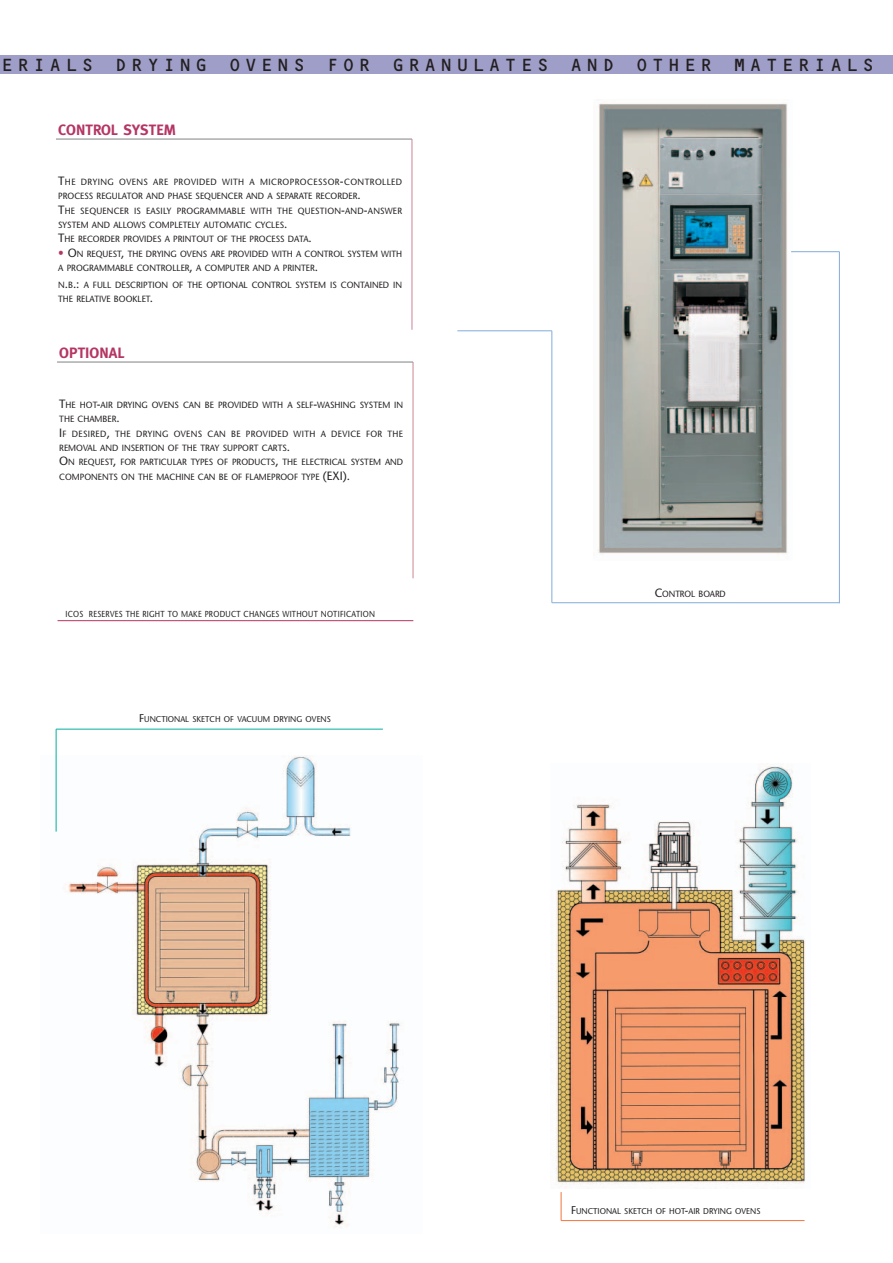
<style>
.page{position:relative;width:893px;height:1263px;background:#fff}
.page>*{position:absolute;margin:0;border:0;box-sizing:border-box;transform-origin:0 0}
.t1{font:18px "OCRB";letter-spacing:.175em;color:#231f20}
.t2{font:700 15px "Meta";color:#b53564}
.t3{font:9px/14.4px "Stone Sans";color:#231f20;scale:.95 1}
.t4{font:9px "Stone Sans";color:#231f20;scale:.93 1}
.t5{font:8.7px "Stone Sans";letter-spacing:.035em;color:#231f20;scale:.87 1}
.t6{font:8.4px "Stone Sans";color:#231f20;scale:.94 1}
.s1{font-size:12px}
.s2{font-size:12px;color:#b53564}
.s3{font-size:11.25px}
</style>
<div class="page">
<div style="left:0;top:55px;width:893px;height:19px;background:#9e9ec8"></div>
<hr style="left:56px;top:139px;width:356px;height:1px;background:#808285">
<hr style="left:411px;top:139px;width:1px;height:191px;background:#cd8493">
<hr style="left:57px;top:362px;width:356px;height:1px;background:#808285">
<hr style="left:413px;top:362px;width:1px;height:216px;background:#cd8493">
<img style="left:598px;top:103px;width:194px;height:452px">
<hr style="left:552px;top:602px;width:287px;height:1px;background:#83abda">
<hr style="left:551px;top:331px;width:1px;height:272px;background:#83abda">
<hr style="left:457px;top:330px;width:95px;height:1px;background:#83abda">
<hr style="left:839px;top:252px;width:1px;height:351px;background:#83abda">
<hr style="left:791px;top:251px;width:48px;height:1px;background:#83abda">
<img style="left:55px;top:755px;width:346px;height:473px">
<hr style="left:56px;top:729px;width:327px;height:1px;background:#00b09b">
<hr style="left:56px;top:729px;width:1px;height:102px;background:#00b09b">
<hr style="left:561px;top:1220px;width:243px;height:1px;background:#f3733d">
<svg style="left:561px;top:1192px;width:1px;height:28px"></svg>
<img style="left:556px;top:763px;width:249px;height:425px">
<hr style="left:58px;top:620px;width:355px;height:1px;background:#b53564">
<h1 class="t1" style="left:1px;top:58px;width:875px">ERIALS DRYING OVENS FOR GRANULATES AND OTHER MATERIALS</h1>
<h2 class="t2" style="left:58px;top:121px;width:119px">CONTROL SYSTEM</h2>
<p class="t3" style="left:58px;top:175px;width:364px"><span class="s1">T</span>HE DRYING OVENS ARE PROVIDED WITH A MICROPROCESSOR<span class="s1">-</span>CONTROLLED PROCESS REGULATOR AND PHASE SEQUENCER AND A SEPARATE RECORDER<span class="s1">.<br>T</span>HE SEQUENCER IS EASILY PROGRAMMABLE WITH THE QUESTION<span class="s1">-</span>AND<span class="s1">-</span>ANSWER SYSTEM AND ALLOWS COMPLETELY AUTOMATIC CYCLES<span class="s1">.<br>T</span>HE RECORDER PROVIDES A PRINTOUT OF THE PROCESS DATA<span class="s1">.</span></p>
<p class="t3" style="left:58px;top:247px;width:364px"><span class="s2">•</span> <span class="s1">O</span>N REQUEST<span class="s1">,</span> THE DRYING OVENS ARE PROVIDED WITH A CONTROL SYSTEM WITH<br>A PROGRAMMABLE CONTROLLER<span class="s1">,</span> A COMPUTER AND A PRINTER<span class="s1">.</span></p>
<p class="t3" style="left:58px;top:278px;width:364px">N<span class="s1">.</span>B<span class="s1">.:</span> A FULL DESCRIPTION OF THE OPTIONAL CONTROL SYSTEM IS CONTAINED IN<br>THE RELATIVE BOOKLET<span class="s1">.</span></p>
<h2 class="t2" style="left:59px;top:344px;width:67px">OPTIONAL</h2>
<p class="t3" style="left:59px;top:398px;width:364px"><span class="s1">T</span>HE HOT<span class="s1">-</span>AIR DRYING OVENS CAN BE PROVIDED WITH A SELF<span class="s1">-</span>WASHING SYSTEM IN THE CHAMBER<span class="s1">.<br>I</span>F DESIRED<span class="s1">,</span> THE DRYING OVENS CAN BE PROVIDED WITH A DEVICE FOR THE REMOVAL AND INSERTION OF THE TRAY SUPPORT CARTS<span class="s1">.<br>O</span>N REQUEST<span class="s1">,</span> FOR PARTICULAR TYPES OF PRODUCTS<span class="s1">,</span> THE ELECTRICAL SYSTEM AND COMPONENTS ON THE MACHINE CAN BE OF FLAMEPROOF TYPE <span class="s1">(EXI).</span></p>
<p class="t5" style="left:65px;top:611px;width:357px">ICOS RESERVES THE RIGHT TO MAKE PRODUCT CHANGES WITHOUT NOTIFICATION</p>
<p class="t6" style="left:139px;top:716px;width:205px"><span class="s3">F</span>UNCTIONAL SKETCH OF VACUUM DRYING OVENS</p>
<p class="t4" style="left:655px;top:590px;width:78px"><span class="s1">C</span>ONTROL BOARD</p>
<p class="t6" style="left:571px;top:1208px;width:203px"><span class="s3">F</span>UNCTIONAL SKETCH OF HOT<span class="s3">-</span>AIR DRYING OVENS</p>
</div>
